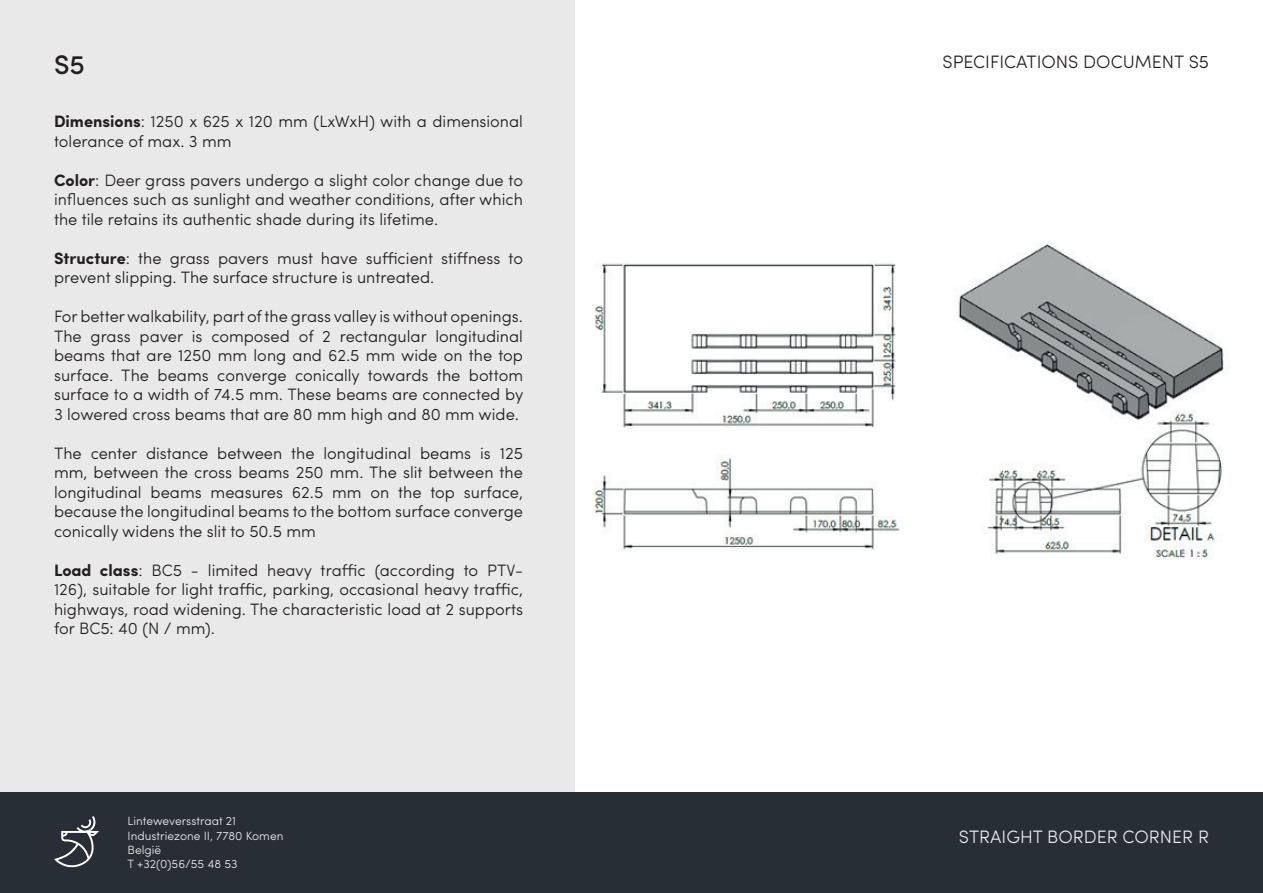
<style>
.page{position:relative;width:1263px;height:893px;background:#fff}
.page>*{position:absolute;margin:0;border:0;box-sizing:border-box;transform-origin:0 0}
.t1{font:500 27px "Sofia Pro";color:#231f20}
.t2{font:300 18px "Sofia Pro";color:#231f20}
.t3{font:300 18px "Sofia Pro";color:#e9e9e9}
.t4{font:300 16.5px/19.5px "Sofia Pro";color:#231f20;text-align:justify}
.t5{font:300 12px/14.4px "Sofia Pro";color:#e9e9e9}
.s1{font-weight:700}
</style>
<div class="page">
<div style="left:0;top:0;width:574px;height:893px;background:#e9e9e9"></div>
<div style="left:0;top:792px;width:1263px;height:101px;background:#282e35"></div>
<svg style="left:54px;top:816px;width:45px;height:51px"></svg>
<img style="left:594px;top:243px;width:630px;height:317px">
<h1 class="t1" style="left:54px;top:45px;width:32px">S5</h1>
<p class="t4" style="left:54px;top:111px;width:470px"><span class="s1">Dimensions</span>: 1250 x 625 x 120 mm (LxWxH) with a dimensional tolerance of max. 3 mm</p>
<p class="t4" style="left:54px;top:169px;width:470px"><span class="s1">Color</span>: Deer grass pavers undergo a slight color change due to influences such as sunlight and weather conditions, after which the tile retains its authentic shade during its lifetime.</p>
<p class="t4" style="left:54px;top:247px;width:470px"><span class="s1">Structure</span>: the grass pavers must have sufficient stiffness to prevent slipping. The surface structure is untreated.</p>
<p class="t4" style="left:54px;top:306px;width:471px">For better walkability, part of the grass valley is without openings.<br>The grass paver is composed of 2 rectangular longitudinal beams that are 1250 mm long and 62.5 mm wide on the top surface. The beams converge conically towards the bottom surface to a width of 74.5 mm. These beams are connected by 3 lowered cross beams that are 80 mm high and 80 mm wide.</p>
<p class="t4" style="left:54px;top:442px;width:471px">The center distance between the longitudinal beams is 125 mm, between the cross beams 250 mm. The slit between the longitudinal beams measures 62.5 mm on the top surface, because the longitudinal beams to the bottom surface converge conically widens the slit to 50.5 mm</p>
<p class="t4" style="left:54px;top:559px;width:471px"><span class="s1">Load class</span>: BC5 - limited heavy traffic (according to PTV-126), suitable for light traffic, parking, occasional heavy traffic, highways, road widening. The characteristic load at 2 supports for BC5: 40 (N / mm).</p>
<p class="t5" style="left:128px;top:813px;width:157px">Linteweversstraat 21<br>Industriezone II, 7780 Komen<br>België<br>T +32(0)56/55 48 53</p>
<p class="t2" style="left:942px;top:48px;width:268px">SPECIFICATIONS DOCUMENT S5</p>
<p class="t3" style="left:959px;top:824px;width:252px">STRAIGHT BORDER CORNER R</p>
</div>
